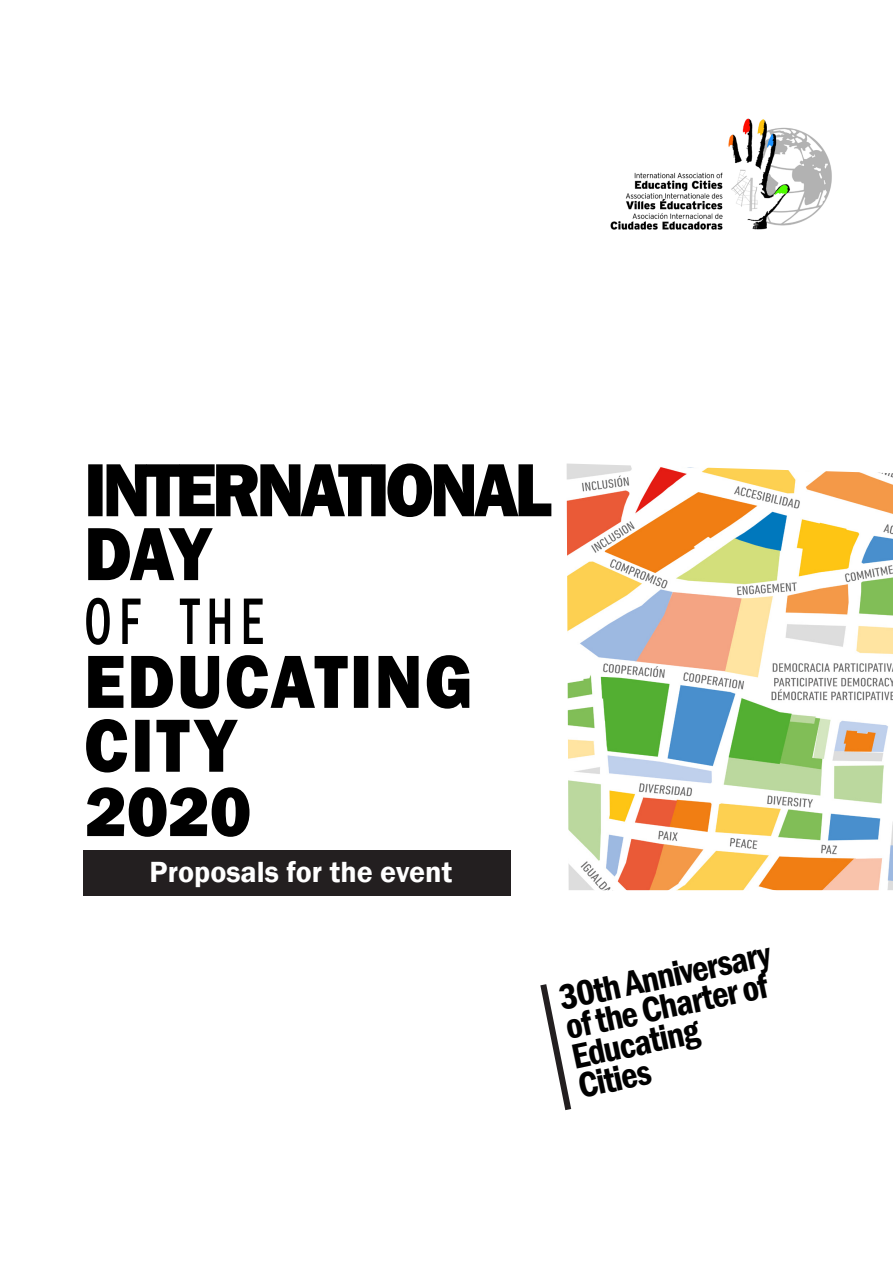
<style>
.page{position:relative;width:893px;height:1263px;background:#fff}
.page>*{position:absolute;margin:0;border:0;box-sizing:border-box;transform-origin:0 0}
.Sub-títol_apartat{font:800 72px "Franklin Gothic";color:#000}
.Punt_gran_index{font:600 condensed 36px/30px "Franklin Gothic";color:#000}
.t1{font:600 30px "Franklin Gothic";color:#fff}
</style>
<div class="page">
<img style="left:567px;top:463px;width:326px;height:427px">
<img style="left:610px;top:118px;width:222px;height:112px">
<div style="left:83px;top:850px;width:428px;height:46px;background:#231f20"></div>
<svg style="left:540px;top:984px;width:32px;height:127px"></svg>
<svg style="left:86px;top:719px;width:152px;height:53px"></svg>
<svg style="left:88px;top:655px;width:381px;height:54px"></svg>
<svg style="left:86px;top:598px;width:177px;height:47px"></svg>
<svg style="left:88px;top:528px;width:125px;height:52px"></svg>
<svg style="left:88px;top:463px;width:463px;height:54px"></svg>
<p class="Sub-títol_apartat" style="left:85px;top:765px;width:168px">2020</p>
<p class="t1" style="left:150px;top:854px;width:304px">Proposals for the event</p>
<p class="Punt_gran_index" style="left:557px;top:983px;width:216px;rotate:-12deg">30th Anniversary</p>
<p class="Punt_gran_index" style="left:563px;top:1012px;width:208px;rotate:-12deg">of the Charter of<br>Educating</p>
<p class="Punt_gran_index" style="left:575px;top:1071px;width:75px;rotate:-12deg">Cities</p>
</div>
